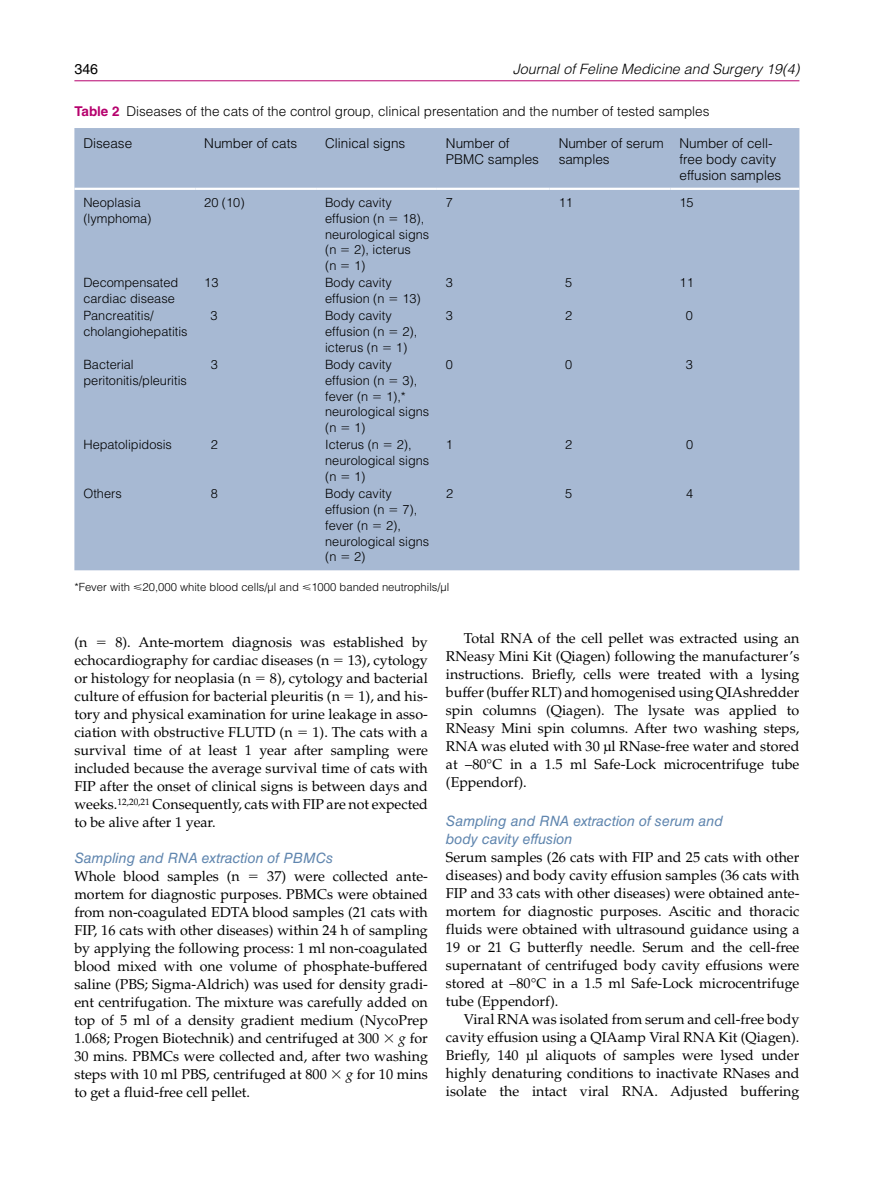
<style>
.page{position:relative;width:893px;height:1191px;background:#fff}
.page>*{position:absolute;margin:0;border:0;box-sizing:border-box;transform-origin:0 0}
.t1{font:14.25px/18px "Palatino LT Std";color:#000;text-align:justify}
.t2{font:italic 14.25px/18px "Helvetica LT Std";color:#5f85ae}
.t3{font:italic 300 14.25px "Helvetica LT Std";color:#000}
.t4{font:14.25px "Helvetica LT Std";color:#000}
.t5{font:300 13.5px/15.8px "Helvetica LT Std";color:#000}
.t6{font:300 12.75px/15.8px "Helvetica LT Std";color:#000}
.t7{font:300 11.25px "Helvetica LT Std";color:#000}
.s1{font-weight:700;color:#b6006d}
.s2{font-style:italic}
</style>
<div class="page">
<hr style="left:74px;top:80px;width:725px;height:1px;background:#b6006d">
<div style="left:74px;top:128px;width:725px;height:442px;background:#a7b9d3"></div>
<hr style="left:74px;top:188px;width:121px;height:2px;background:#fff">
<hr style="left:195px;top:188px;width:121px;height:2px;background:#fff">
<hr style="left:316px;top:188px;width:121px;height:2px;background:#fff">
<hr style="left:437px;top:188px;width:113px;height:2px;background:#fff">
<hr style="left:550px;top:188px;width:120px;height:2px;background:#fff">
<hr style="left:670px;top:188px;width:129px;height:2px;background:#fff">
<svg style="left:390px;top:217px;width:7px;height:3px"></svg>
<svg style="left:341px;top:249px;width:8px;height:3px"></svg>
<svg style="left:341px;top:265px;width:8px;height:2px"></svg>
<svg style="left:390px;top:298px;width:7px;height:2px"></svg>
<svg style="left:390px;top:331px;width:7px;height:2px"></svg>
<svg style="left:383px;top:346px;width:8px;height:3px"></svg>
<svg style="left:390px;top:379px;width:7px;height:3px"></svg>
<svg style="left:373px;top:395px;width:8px;height:3px"></svg>
<svg style="left:342px;top:427px;width:7px;height:2px"></svg>
<svg style="left:384px;top:444px;width:8px;height:3px"></svg>
<svg style="left:342px;top:475px;width:7px;height:3px"></svg>
<svg style="left:390px;top:508px;width:7px;height:3px"></svg>
<svg style="left:373px;top:524px;width:8px;height:3px"></svg>
<svg style="left:342px;top:556px;width:7px;height:2px"></svg>
<p class="t4" style="left:74px;top:61px;width:25px">346</p>
<p class="t3" style="left:513px;top:60px;width:288px">Journal of Feline Medicine and Surgery 19(4)</p>
<p class="t5" style="left:74px;top:103px;width:637px"><span class="s1">Table 2</span> Diseases of the cats of the control group, clinical presentation and the number of tested samples</p>
<p class="t5" style="left:83px;top:135px;width:50px">Disease</p>
<p class="t5" style="left:204px;top:135px;width:95px">Number of cats</p>
<p class="t5" style="left:325px;top:135px;width:82px">Clinical signs</p>
<p class="t5" style="left:446px;top:135px;width:95px">Number of<br>PBMC samples</p>
<p class="t5" style="left:559px;top:135px;width:107px">Number of serum samples</p>
<p class="t5" style="left:679px;top:135px;width:103px">Number of cell&shy;free body cavity effusion samples</p>
<p class="t6" style="left:83px;top:195px;width:69px">Neoplasia (lymphoma)</p>
<p class="t6" style="left:204px;top:195px;width:42px">20 (10)</p>
<p class="t6" style="left:325px;top:195px;width:68px">Body cavity effusion (n</p>
<p class="t6" style="left:446px;top:195px;width:9px">7</p>
<p class="t6" style="left:559px;top:195px;width:16px">11</p>
<p class="t6" style="left:680px;top:195px;width:16px">15</p>
<p class="t6" style="left:325px;top:210px;width:106px;text-indent:77px">18), neurological signs (n</p>
<p class="t6" style="left:354px;top:242px;width:58px">2), icterus</p>
<p class="t6" style="left:325px;top:258px;width:13px">(n</p>
<p class="t6" style="left:354px;top:258px;width:13px">1)</p>
<p class="t6" style="left:83px;top:275px;width:96px">Decompensated cardiac disease</p>
<p class="t6" style="left:204px;top:275px;width:16px">13</p>
<p class="t6" style="left:325px;top:275px;width:68px">Body cavity effusion (n</p>
<p class="t6" style="left:83px;top:308px;width:106px">Pancreatitis/ cholangiohepatitis</p>
<p class="t6" style="left:211px;top:308px;width:9px">3</p>
<p class="t6" style="left:325px;top:308px;width:68px">Body cavity effusion (n</p>
<p class="t6" style="left:402px;top:291px;width:20px">13)</p>
<p class="t6" style="left:402px;top:324px;width:16px">2),</p>
<p class="t6" style="left:325px;top:339px;width:55px">icterus (n</p>
<p class="t6" style="left:396px;top:339px;width:13px">1)</p>
<p class="t6" style="left:83px;top:357px;width:105px">Bacterial peritonitis/pleuritis</p>
<p class="t6" style="left:211px;top:357px;width:9px">3</p>
<p class="t6" style="left:325px;top:357px;width:68px">Body cavity effusion (n</p>
<p class="t6" style="left:402px;top:372px;width:16px">3),</p>
<p class="t6" style="left:325px;top:388px;width:45px">fever (n</p>
<p class="t6" style="left:325px;top:388px;width:106px;text-indent:61px">1),* neurological signs (n</p>
<p class="t6" style="left:354px;top:420px;width:13px">1)</p>
<p class="t6" style="left:83px;top:437px;width:90px">Hepatolipidosis</p>
<p class="t6" style="left:211px;top:437px;width:9px">2</p>
<p class="t6" style="left:325px;top:437px;width:55px">Icterus (n</p>
<p class="t6" style="left:325px;top:437px;width:106px;text-indent:72px">2), neurological signs (n</p>
<p class="t6" style="left:354px;top:468px;width:13px">1)</p>
<p class="t6" style="left:83px;top:486px;width:40px">Others</p>
<p class="t6" style="left:211px;top:486px;width:9px">8</p>
<p class="t6" style="left:325px;top:486px;width:68px">Body cavity effusion (n</p>
<p class="t6" style="left:402px;top:501px;width:16px">7),</p>
<p class="t6" style="left:325px;top:517px;width:45px">fever (n</p>
<p class="t6" style="left:325px;top:517px;width:106px;text-indent:61px">2), neurological signs (n</p>
<p class="t6" style="left:354px;top:549px;width:13px">2)</p>
<p class="t6" style="left:446px;top:275px;width:9px">3</p>
<p class="t6" style="left:565px;top:275px;width:9px">5</p>
<p class="t6" style="left:680px;top:275px;width:16px">11</p>
<p class="t6" style="left:446px;top:308px;width:9px">3</p>
<p class="t6" style="left:565px;top:308px;width:9px">2</p>
<p class="t6" style="left:686px;top:308px;width:9px">0</p>
<p class="t6" style="left:446px;top:357px;width:9px">0</p>
<p class="t6" style="left:565px;top:357px;width:9px">0</p>
<p class="t6" style="left:686px;top:357px;width:9px">3</p>
<p class="t6" style="left:446px;top:437px;width:9px">1</p>
<p class="t6" style="left:565px;top:437px;width:9px">2</p>
<p class="t6" style="left:686px;top:437px;width:9px">0</p>
<p class="t6" style="left:446px;top:486px;width:9px">2</p>
<p class="t6" style="left:565px;top:486px;width:9px">5</p>
<p class="t6" style="left:686px;top:486px;width:9px">4</p>
<p class="t7" style="left:74px;top:579px;width:376px">*Fever with ⩽20,000 white blood cells/µl and ⩽1000 banded neutrophils/µl</p>
<p class="t1" style="left:74px;top:633px;width:355px;text-indent:41px">8). Ante-mortem diagnosis was established by echocardiography for cardiac diseases (n</p>
<p class="t1" style="left:74px;top:633px;width:15px">(n</p>
<p class="t1" style="left:348px;top:651px;width:82px">13), cytology</p>
<p class="t1" style="left:74px;top:669px;width:178px">or histology for neoplasia (n</p>
<p class="t1" style="left:74px;top:669px;width:355px;text-indent:195px">8), cytology and bacterial culture of effusion for bacterial pleuritis (n</p>
<p class="t1" style="left:74px;top:687px;width:355px;text-indent:284px">1), and his&shy;tory and physical examination for urine leakage in asso&shy;ciation with obstructive FLUTD (n</p>
<p class="t1" style="left:74px;top:723px;width:355px;text-indent:238px">1). The cats with a survival time of at least 1 year after sampling were included because the average survival time of cats with FIP after the onset of clinical signs is between days and weeks.<sup>12,20,21</sup> Consequently, cats with FIP are not expected to be alive after 1 year.</p>
<p class="t2" style="left:74px;top:848px;width:260px">Sampling and RNA extraction of PBMCs</p>
<p class="t1" style="left:74px;top:867px;width:167px">Whole blood samples (n</p>
<p class="t1" style="left:74px;top:867px;width:355px;text-indent:193px">37) were collected ante&shy;mortem for diagnostic purposes. PBMCs were obtained from non-coagulated EDTA blood samples (21 cats with FIP, 16 cats with other diseases) within 24 h of sampling by applying the following process: 1 ml non-coagulated blood mixed with one volume of phosphate-buffered saline (PBS; Sigma-Aldrich) was used for density gradi&shy;ent centrifugation. The mixture was carefully added on top of 5 ml of a density gradient medium (NycoPrep 1.068; Progen Biotechnik) and centrifuged at 300</p>
<p class="t1" style="left:74px;top:1029px;width:355px;text-indent:324px"><span class="s2">g</span> for 30 mins. PBMCs were collected and, after two washing steps with 10 ml PBS, centrifuged at 800</p>
<p class="t1" style="left:346px;top:1065px;width:83px"><span class="s2">g</span> for 10 mins</p>
<p class="t1" style="left:74px;top:1083px;width:177px">to get a fluid-free cell pellet.</p>
<p class="t1" style="left:446px;top:629px;width:355px;text-indent:18px">Total RNA of the cell pellet was extracted using an RNeasy Mini Kit (Qiagen) following the manufacturer’s instructions. Briefly, cells were treated with a lysing buffer (buffer RLT) and homogenised using QIAshredder spin columns (Qiagen). The lysate was applied to RNeasy Mini spin columns. After two washing steps, RNA was eluted with 30 µl RNase-free water and stored at –80°C in a 1.5 ml Safe-Lock microcentrifuge tube (Eppendorf).</p>
<p class="t2" style="left:446px;top:812px;width:279px">Sampling and RNA extraction of serum and body cavity effusion</p>
<p class="t1" style="left:446px;top:848px;width:355px">Serum samples (26 cats with FIP and 25 cats with other diseases) and body cavity effusion samples (36 cats with FIP and 33 cats with other diseases) were obtained ante&shy;mortem for diagnostic purposes. Ascitic and thoracic fluids were obtained with ultrasound guidance using a 19 or 21 G butterfly needle. Serum and the cell-free supernatant of centrifuged body cavity effusions were stored at –80°C in a 1.5 ml Safe-Lock microcentrifuge tube (Eppendorf).</p>
<p class="t1" style="left:446px;top:1010px;width:355px;text-indent:18px">Viral RNA was isolated from serum and cell-free body cavity effusion using a QIAamp Viral RNA Kit (Qiagen).<br>Briefly, 140 µl aliquots of samples were lysed under highly denaturing conditions to inactivate RNases and isolate the intact viral RNA. Adjusted buffering</p>
</div>
